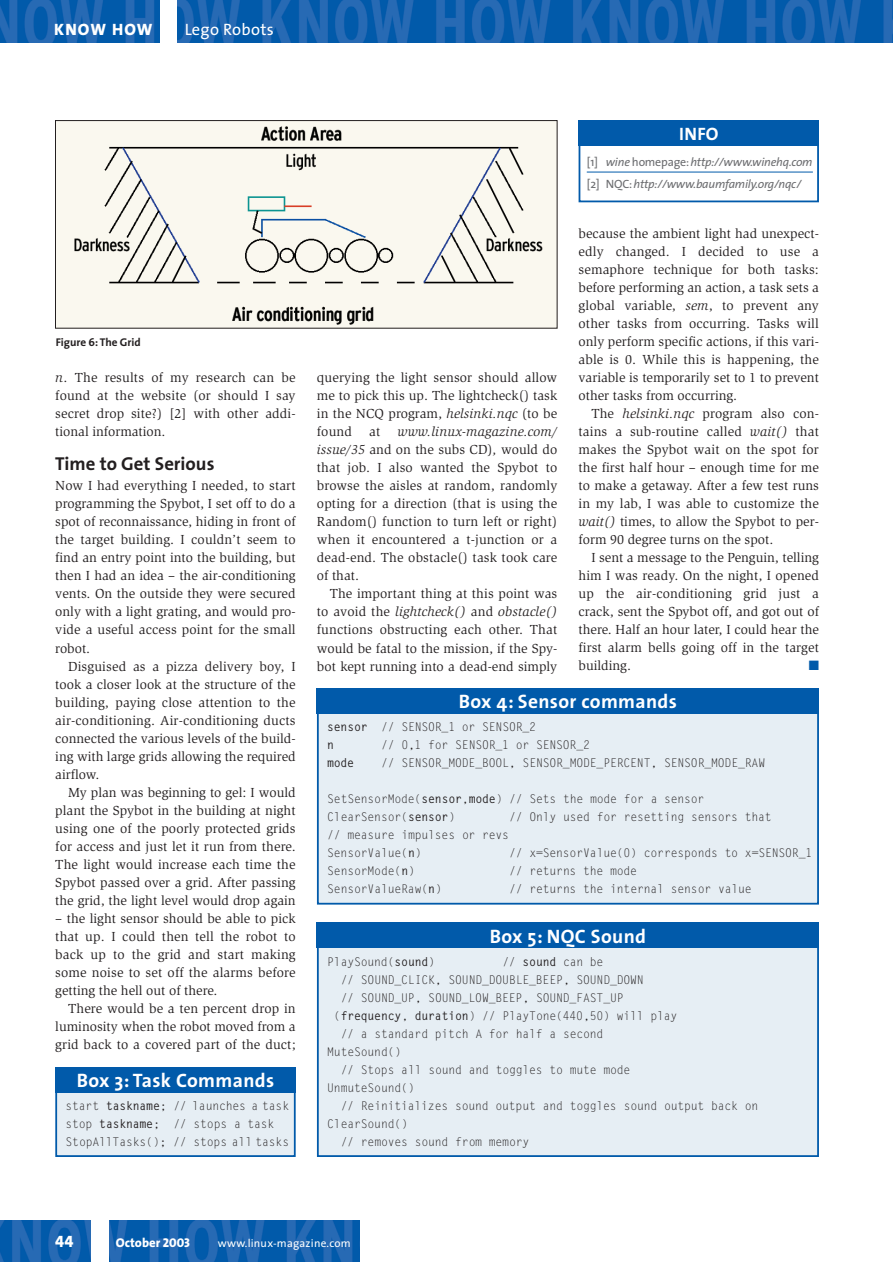
<style>
.page{position:relative;width:893px;height:1262px;background:#fff}
.page>*{position:absolute;margin:0;border:0;box-sizing:border-box;transform-origin:0 0}
.t1{font:700 19.5px "The Sans";letter-spacing:.02em;color:#fff}
.t2{font:700 18.75px "The Sans";color:#231f20}
.t3{font:18px "The Sans Bold Caps";color:#fff}
.t4{font:16.5px "The Sans";letter-spacing:.02em;color:#fff}
.t5{font:16.5px "The Sans Extra Bold Caps";letter-spacing:.07em;color:#fff}
.t6{font:16.5px "The Sans Extra Bold Expert";color:#fff}
.t7{font:13.5px/18px "Slimbach";color:#231f20;text-align:justify}
.t8{font:13.5px "Zapf Dingbats";color:#015aaa}
.t9{font:800 12.75px "The Sans";color:#fff}
.t10{font:12px/18px "Gothic Looser";letter-spacing:-.02em;color:#231f20;scale:.96 1}
.t11{font:italic 12px/22.2px "The Sans";letter-spacing:-.02em;color:#6c6d70}
.t12{font:700 12px "Gothic Looser";color:#231f20;scale:.96 1}
.t13{font:11.25px "The Sans";letter-spacing:.02em;color:#fff}
.t14{font:700 11.25px "The Sans";color:#231f20}
.s1{font-style:italic}
.s2{font-weight:700}
.s3{font-style:normal}
.s4{font-family:"The Sans Extra Bold Caps";font-weight:400}
</style>
<div class="page">
<img style="left:0;top:1220px;width:359px;height:41px">
<div style="left:91px;top:1220px;width:17px;height:41px;background:#fff"></div>
<img style="left:0;top:0;width:892px;height:43px">
<div style="left:160px;top:0;width:17px;height:43px;background:#fff"></div>
<div style="left:56px;top:1080px;width:239px;height:76px;background:#e6eef4"></div>
<div style="left:55px;top:1079px;width:241px;height:78px;border:2px solid #015aaa"></div>
<div style="left:55px;top:1067px;width:241px;height:25px;background:#015aaa"></div>
<div style="left:318px;top:702px;width:500px;height:201px;background:#e6eef4"></div>
<div style="left:317px;top:701px;width:502px;height:203px;border:2px solid #015aaa"></div>
<div style="left:317px;top:688px;width:502px;height:26px;background:#015aaa"></div>
<div style="left:318px;top:936px;width:500px;height:220px;background:#e6eef4"></div>
<div style="left:317px;top:935px;width:502px;height:222px;border:2px solid #015aaa"></div>
<div style="left:317px;top:922px;width:502px;height:26px;background:#015aaa"></div>
<img style="left:57px;top:122px;width:498px;height:204px">
<div style="left:55px;top:120px;width:502px;height:208px;border:1px solid #231f20"></div>
<hr style="left:586px;top:172px;width:226px;height:1px;background:#015aaa">
<div style="left:578px;top:132px;width:241px;height:70px;border:2px solid #015aaa"></div>
<div style="left:578px;top:120px;width:241px;height:26px;background:#015aaa"></div>
<p class="t5" style="left:54px;top:20px;width:100px">KNOW HOW</p>
<p class="t4" style="left:185px;top:23px;width:90px">Lego Robots</p>
<p class="t14" style="left:56px;top:338px;width:86px">Figure 6: The Grid</p>
<p class="t7" style="left:55px;top:370px;width:242px"><span class="s1">n</span>. The results of my research can be found at the website (or should I say secret drop site?) [2] with other addi&shy;tional information.</p>
<h2 class="t2" style="left:55px;top:457px;width:161px">Time to Get Serious</h2>
<p class="t7" style="left:55px;top:478px;width:242px">Now I had everything I needed, to start programming the Spybot, I set off to do a spot of reconnaissance, hiding in front of the target building. I couldn’t seem to find an entry point into the building, but then I had an idea – the air-conditioning vents. On the outside they were secured only with a light grating, and would pro&shy;vide a useful access point for the small robot.</p>
<p class="t7" style="left:55px;top:658px;width:242px;text-indent:13px">Disguised as a pizza delivery boy, I took a closer look at the structure of the building, paying close attention to the air-conditioning. Air-conditioning ducts connected the various levels of the build&shy;ing with large grids allowing the required airflow.</p>
<p class="t7" style="left:55px;top:784px;width:242px;text-indent:13px">My plan was beginning to gel: I would plant the Spybot in the building at night using one of the poorly protected grids for access and just let it run from there.<br>The light would increase each time the Spybot passed over a grid. After passing the grid, the light level would drop again</p>
<p class="t7" style="left:55px;top:910px;width:242px">– the light sensor should be able to pick that up. I could then tell the robot to back up to the grid and start making some noise to set off the alarms before getting the hell out of there.</p>
<p class="t7" style="left:55px;top:1000px;width:242px;text-indent:13px">There would be a ten percent drop in luminosity when the robot moved from a grid back to a covered part of the duct;</p>
<h1 class="t1" style="left:77px;top:1073px;width:199px">Box 3: Task Commands</h1>
<p class="t10" style="left:66px;top:1097px;width:234px">start <span class="s2">taskname</span>; // launches a task stop <span class="s2">taskname</span>; // stops a task<br>StopAllTasks(); // stops all tasks</p>
<h3 class="t3" style="left:679px;top:123px;width:41px">INFO</h3>
<p class="t7" style="left:317px;top:370px;width:242px">querying the light sensor should allow me to pick this up. The lightcheck() task in the NCQ program, <span class="s1">helsinki.nqc</span> (to be found</p>
<p class="t7" style="left:317px;top:424px;width:242px;text-indent:81px"><span class="s1">www.linux-magazine.com/ issue/35</span> and on the subs CD)<span class="s1">,</span> would do that job. I also wanted the Spybot to browse the aisles at random, randomly opting for a direction (that is using the Random() function to turn left or right) when it encountered a t-junction or a dead-end. The obstacle() task took care of that.</p>
<p class="t7" style="left:317px;top:586px;width:242px;text-indent:13px">The important thing at this point was to avoid the <span class="s1">lightcheck()</span> and <span class="s1">obstacle() </span>functions obstructing each other. That would be fatal to the mission, if the Spy&shy;bot kept running into a dead-end simply</p>
<p class="t7" style="left:369px;top:424px;width:13px">at</p>
<p class="t11" style="left:586px;top:152px;width:227px"><span class="s3">[1]</span> wine <span class="s3">homepage:</span>http://www.winehq.com <span class="s3">[2] NQC:</span>http://www.baumfamily.org/nqc/</p>
<p class="t7" style="left:578px;top:226px;width:242px">because the ambient light had unexpect&shy;edly changed. I decided to use a semaphore technique for both tasks: before performing an action, a task sets a global variable, <span class="s1">sem</span>, to prevent any other tasks from occurring. Tasks will only perform specific actions, if this vari&shy;able is 0. While this is happening, the variable is temporarily set to 1 to prevent other tasks from occurring.</p>
<p class="t7" style="left:578px;top:406px;width:242px;text-indent:13px">The <span class="s1">helsinki.nqc</span> program also con&shy;tains a sub-routine called <span class="s1">wait()</span> that makes the Spybot wait on the spot for the first half hour – enough time for me to make a getaway. After a few test runs in my lab, I was able to customize the <span class="s1">wait()</span> times, to allow the Spybot to per&shy;form 90 degree turns on the spot.</p>
<p class="t7" style="left:578px;top:550px;width:242px;text-indent:13px">I sent a message to the Penguin, telling him I was ready. On the night, I opened up the air-conditioning grid just a crack, sent the Spybot off, and got out of there. Half an hour later, I could hear the first alarm bells going off in the target building.</p>
<p class="t8" style="left:808px;top:659px;width:12px">■</p>
<h1 class="t1" style="left:459px;top:694px;width:219px">Box 4: Sensor commands</h1>
<p class="t10" style="left:327px;top:719px;width:219px"><span class="s2">sensor</span> // SENSOR_1 or SENSOR_2 <span class="s2">n</span></p>
<p class="t10" style="left:381px;top:737px;width:219px">// 0,1 for SENSOR_1 or SENSOR_2</p>
<p class="t12" style="left:327px;top:758px;width:30px">mode</p>
<p class="t10" style="left:381px;top:755px;width:401px">// SENSOR_MODE_BOOL, SENSOR_MODE_PERCENT, SENSOR_MODE_RAW</p>
<p class="t10" style="left:327px;top:791px;width:394px">SetSensorMode(<span class="s2">sensor</span>,<span class="s2">mode</span>) // Sets the mode for a sensor<br>ClearSensor(<span class="s2">sensor</span>)</p>
<p class="t10" style="left:509px;top:809px;width:275px">// Only used for resetting sensors that</p>
<p class="t10" style="left:327px;top:827px;width:191px">// measure impulses or revs<br>SensorValue(<span class="s2">n</span>)</p>
<p class="t10" style="left:509px;top:845px;width:317px">// x=SensorValue(0) corresponds to x=SENSOR_1</p>
<p class="t10" style="left:327px;top:863px;width:93px">SensorMode(<span class="s2">n</span>)</p>
<p class="t10" style="left:509px;top:863px;width:135px">// returns the mode</p>
<p class="t10" style="left:327px;top:881px;width:121px">SensorValueRaw(<span class="s2">n</span>)</p>
<p class="t10" style="left:509px;top:881px;width:254px">// returns the internal sensor value</p>
<h1 class="t1" style="left:490px;top:928px;width:158px">Box 5: NQC Sound</h1>
<p class="t10" style="left:327px;top:953px;width:114px">PlaySound(<span class="s2">sound</span>)</p>
<p class="t10" style="left:502px;top:953px;width:107px">// <span class="s2">sound</span> can be</p>
<p class="t10" style="left:341px;top:971px;width:317px">// SOUND_CLICK, SOUND_DOUBLE_BEEP, SOUND_DOWN</p>
<p class="t10" style="left:341px;top:989px;width:296px">// SOUND_UP, SOUND_LOW_BEEP, SOUND_FAST_UP</p>
<p class="t10" style="left:334px;top:1007px;width:359px">(<span class="s2">frequency</span>, <span class="s2">duration</span>) // PlayTone(440,50) will play</p>
<p class="t10" style="left:341px;top:1025px;width:275px">// a standard pitch A for half a second</p>
<p class="t10" style="left:327px;top:1043px;width:79px">MuteSound()</p>
<p class="t10" style="left:341px;top:1061px;width:303px">// Stops all sound and toggles to mute mode</p>
<p class="t10" style="left:327px;top:1079px;width:93px">UnmuteSound()</p>
<p class="t10" style="left:341px;top:1097px;width:436px">// Reinitializes sound output and toggles sound output back on</p>
<p class="t10" style="left:327px;top:1115px;width:86px">ClearSound()</p>
<p class="t10" style="left:341px;top:1133px;width:198px">// removes sound from memory</p>
<p class="t6" style="left:55px;top:1231px;width:20px">44</p>
<p class="t9" style="left:116px;top:1237px;width:76px">October <span class="s4">2003</span></p>
<p class="t13" style="left:218px;top:1238px;width:134px">www.linux-magazine.com</p>
</div>
